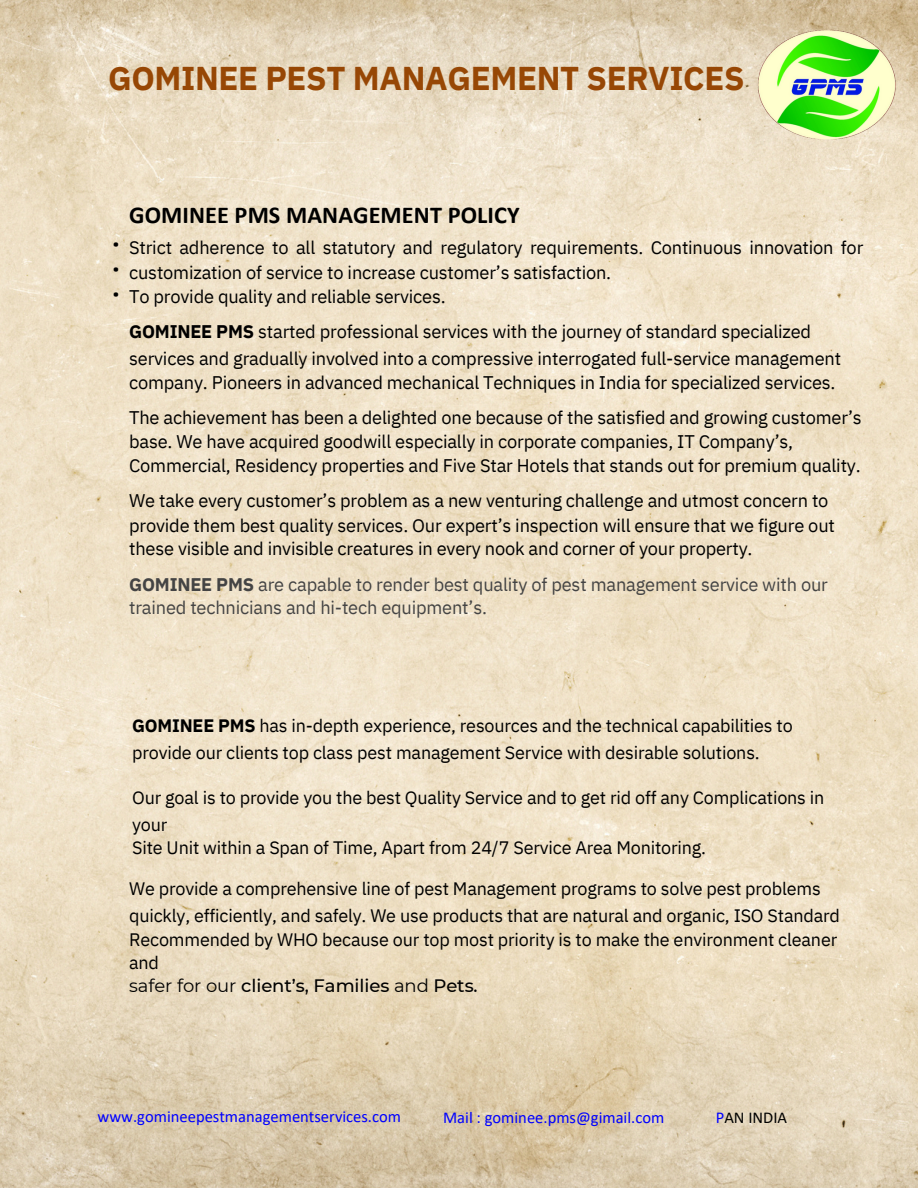
<style>
.page{position:relative;width:918px;height:1188px;background:#fff}
.page>*{position:absolute;margin:0;border:0;box-sizing:border-box;transform-origin:0 0}
.t1{font:700 33px "IBM Plex Sans";letter-spacing:-.01em;color:#974705}
.t2{font:700 24.3px "Calibri";letter-spacing:.005em;color:#000}
.t3{font:18.3px/24.8px "IBM Plex Sans";letter-spacing:-.01em;color:#000}
.t4{font:18.3px "IBM Plex Sans";letter-spacing:-.01em;color:#444}
.t5{font:18px "IBM Plex Sans";letter-spacing:-.01em;color:#000}
.t6{font:500 18px "Montserrat";letter-spacing:-.005em;color:#000}
.t7{font:16.5px "Calibri";color:#00f}
.t8{font:16.5px "Calibri";color:#000}
.s1{font-weight:700}
.s2{font-weight:400}
.s3{color:#00f}
</style>
<div class="page">
<img style="left:0;top:0;width:918px;height:1188px">
<img style="left:755px;top:29px;width:142px;height:111px">
<h2 class="t1" style="left:108px;top:57px;width:638px">GOMINEE PEST MANAGEMENT SERVICES</h2>
<p class="t5" style="left:113px;top:232px;width:9px">•</p>
<p class="t5" style="left:113px;top:257px;width:9px">•</p>
<p class="t5" style="left:113px;top:281px;width:9px">•</p>
<p class="t2" style="left:129px;top:205px;width:392px">GOMINEE PMS MANAGEMENT POLICY</p>
<p class="t3" style="left:129px;top:235px;width:736px">Strict adherence to all statutory and regulatory requirements. Continuous innovation for customization of service to increase customer’s satisfaction.</p>
<h1 class="t3" style="left:129px;top:284px;width:318px">To provide quality and reliable services.</h1>
<p class="t3" style="left:129px;top:319px;width:684px"><span class="s1">GOMINEE PMS</span> started professional services with the journey of standard specialized</p>
<p class="t3" style="left:129px;top:346px;width:713px">services and gradually involved into a compressive interrogated full-service management</p>
<p class="t3" style="left:129px;top:370px;width:708px">company. Pioneers in advanced mechanical Techniques in India for specialized services.</p>
<p class="t3" style="left:129px;top:405px;width:734px">The achievement has been a delighted one because of the satisfied and growing customer’s</p>
<p class="t3" style="left:129px;top:429px;width:666px">base. We have acquired goodwill especially in corporate companies, IT Company’s,</p>
<p class="t3" style="left:129px;top:453px;width:733px">Commercial, Residency properties and Five Star Hotels that stands out for premium quality.</p>
<p class="t3" style="left:129px;top:488px;width:701px">We take every customer’s problem as a new venturing challenge and utmost concern to</p>
<p class="t3" style="left:129px;top:513px;width:707px">provide them best quality services. Our expert’s inspection will ensure that we figure out</p>
<p class="t3" style="left:129px;top:536px;width:625px">these visible and invisible creatures in every nook and corner of your property.</p>
<p class="t4" style="left:129px;top:573px;width:700px"><span class="s1">GOMINEE PMS</span> are capable to render best quality of pest management service with our</p>
<p class="t4" style="left:129px;top:595px;width:359px">trained technicians and hi-tech equipment’s.</p>
<p class="t5" style="left:132px;top:714px;width:662px"><span class="s1">GOMINEE PMS</span> has in-depth experience, resources and the technical capabilities to</p>
<p class="t5" style="left:132px;top:741px;width:629px">provide our clients top class pest management Service with desirable solutions.</p>
<p class="t5" style="left:132px;top:785px;width:694px">Our goal is to provide you the best Quality Service and to get rid off any Complications in</p>
<p class="t5" style="left:132px;top:812px;width:37px">your</p>
<p class="t5" style="left:132px;top:836px;width:576px">Site Unit within a Span of Time, Apart from 24/7 Service Area Monitoring.</p>
<p class="t5" style="left:129px;top:877px;width:693px">We provide a comprehensive line of pest Management programs to solve pest problems</p>
<p class="t5" style="left:129px;top:904px;width:712px">quickly, efficiently, and safely. We use products that are natural and organic, ISO Standard</p>
<p class="t5" style="left:129px;top:927px;width:710px">Recommended by WHO because our top most priority is to make the environment cleaner</p>
<p class="t5" style="left:129px;top:951px;width:31px">and</p>
<p class="t6" style="left:129px;top:974px;width:350px"><span class="s2">safer for our</span> client’s, Families <span class="s2">and</span> Pets.</p>
<p class="t7" style="left:98px;top:1109px;width:305px">www.gomineepestmanagementservices.com</p>
<p class="t7" style="left:443px;top:1110px;width:223px">Mail : gominee.pms@gimail.com</p>
<p class="t8" style="left:716px;top:1110px;width:73px"><span class="s3">P</span>AN INDIA</p>
</div>
